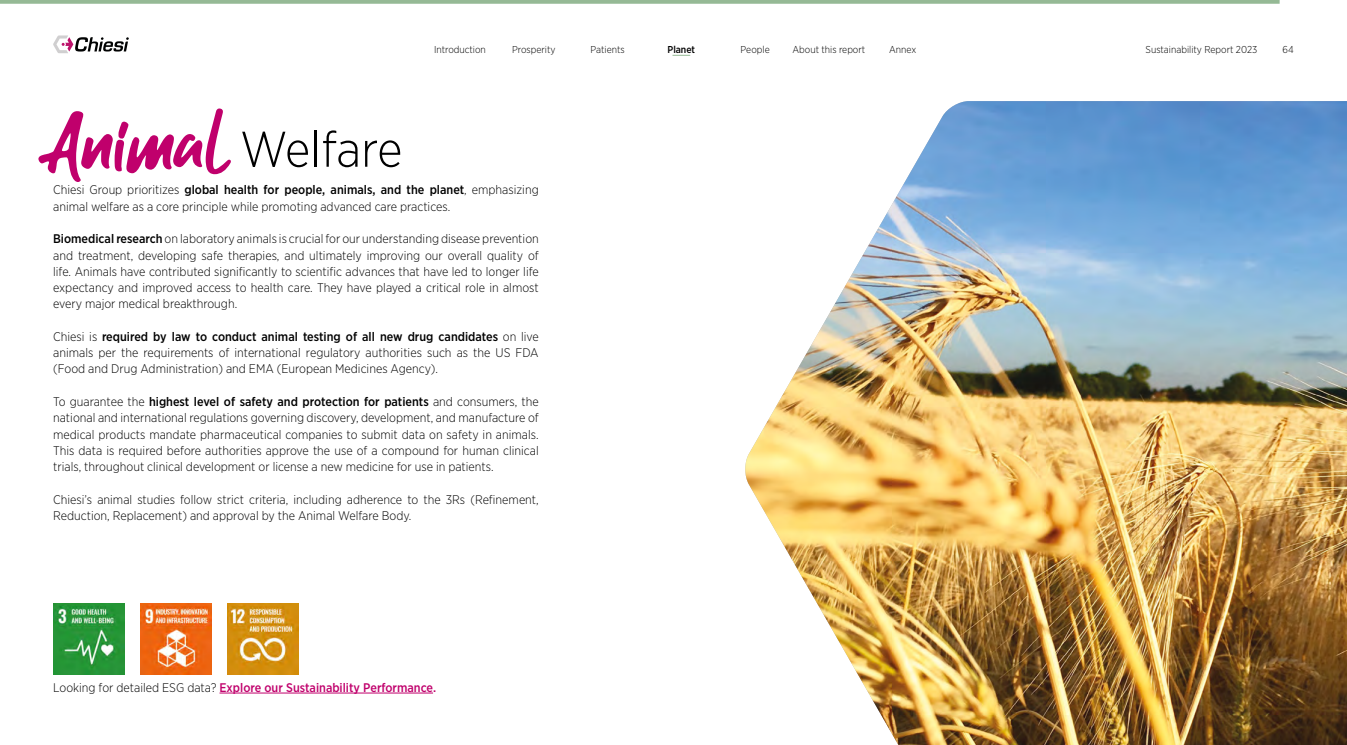
<style>
.page{position:relative;width:1347px;height:745px;background:#fff}
.page>*{position:absolute;margin:0;border:0;box-sizing:border-box;transform-origin:0 0}
.t1{font:300 50px "Gotham Narrow";letter-spacing:-.005em;color:#000}
.t2{font:300 12.5px/16.2px "Gotham Narrow";color:#000;text-align:justify}
.t3{font:500 12.5px "Gotham Narrow";color:#c0006c}
.t4{font:300 10px "Gotham Narrow";color:#000}
.t5{font:500 10px "Gotham Narrow";color:#000}
.s1{font-family:"Guthen Bloots Basic";font-weight:400;font-size:81.25px;color:#c0006c}
.s2{font-weight:500}
.s3{font-weight:300;color:#000}
</style>
<div class="page">
<img style="left:745px;top:101px;width:601px;height:643px">
<img style="left:140px;top:603px;width:71px;height:71px">
<img style="left:228px;top:603px;width:71px;height:71px">
<img style="left:53px;top:603px;width:71px;height:71px">
<hr style="left:219px;top:692px;width:214px;height:1px;background:#c0006c">
<svg style="left:53px;top:35px;width:76px;height:18px"></svg>
<svg style="left:672px;top:55px;width:18px;height:1px"></svg>
<svg style="left:0;top:0;width:1279px;height:4px;background:#9bbd9b"></svg>
<p class="t4" style="left:434px;top:44px;width:53px">Introduction</p>
<p class="t4" style="left:512px;top:44px;width:45px">Prosperity</p>
<p class="t4" style="left:590px;top:44px;width:36px">Patients</p>
<p class="t5" style="left:667px;top:43px;width:29px">Planet</p>
<p class="t4" style="left:740px;top:44px;width:31px">People</p>
<p class="t4" style="left:792px;top:44px;width:74px">About this report</p>
<p class="t4" style="left:889px;top:44px;width:29px">Annex</p>
<p class="t4" style="left:1145px;top:44px;width:113px">Sustainability Report 2023</p>
<p class="t4" style="left:1282px;top:44px;width:13px">64</p>
<h1 class="t1" style="left:53px;top:118px;width:351px"><span class="s1">Animal</span> Welfare</h1>
<p class="t2" style="left:53px;top:181px;width:487px">Chiesi Group prioritizes <span class="s2">global health for people, animals, and the planet</span>, emphasizing animal welfare as a core principle while promoting advanced care practices.</p>
<p class="t2" style="left:53px;top:230px;width:487px"><span class="s2">Biomedical research</span> on laboratory animals is crucial for our understanding disease prevention and treatment, developing safe therapies, and ultimately improving our overall quality of life. Animals have contributed significantly to scientific advances that have led to longer life expectancy and improved access to health care. They have played a critical role in almost every major medical breakthrough.</p>
<p class="t2" style="left:53px;top:328px;width:487px">Chiesi is <span class="s2">required by law to conduct animal testing of all new drug candidates</span> on live animals per the requirements of international regulatory authorities such as the US FDA (Food and Drug Administration) and EMA (European Medicines Agency).</p>
<p class="t2" style="left:53px;top:393px;width:487px">To guarantee the <span class="s2">highest level of safety and protection for patients</span> and consumers, the national and international regulations governing discovery, development, and manufacture of medical products mandate pharmaceutical companies to submit data on safety in animals.<br>This data is required before authorities approve the use of a compound for human clinical trials, throughout clinical development or license a new medicine for use in patients.</p>
<p class="t2" style="left:53px;top:490px;width:487px">Chiesi’s animal studies follow strict criteria, including adherence to the 3Rs (Refinement,<br>Reduction, Replacement) and approval by the Animal Welfare Body.</p>
<p class="t3" style="left:53px;top:679px;width:384px"><span class="s3">Looking for detailed ESG data?</span> Explore our Sustainability Performance.</p>
</div>
